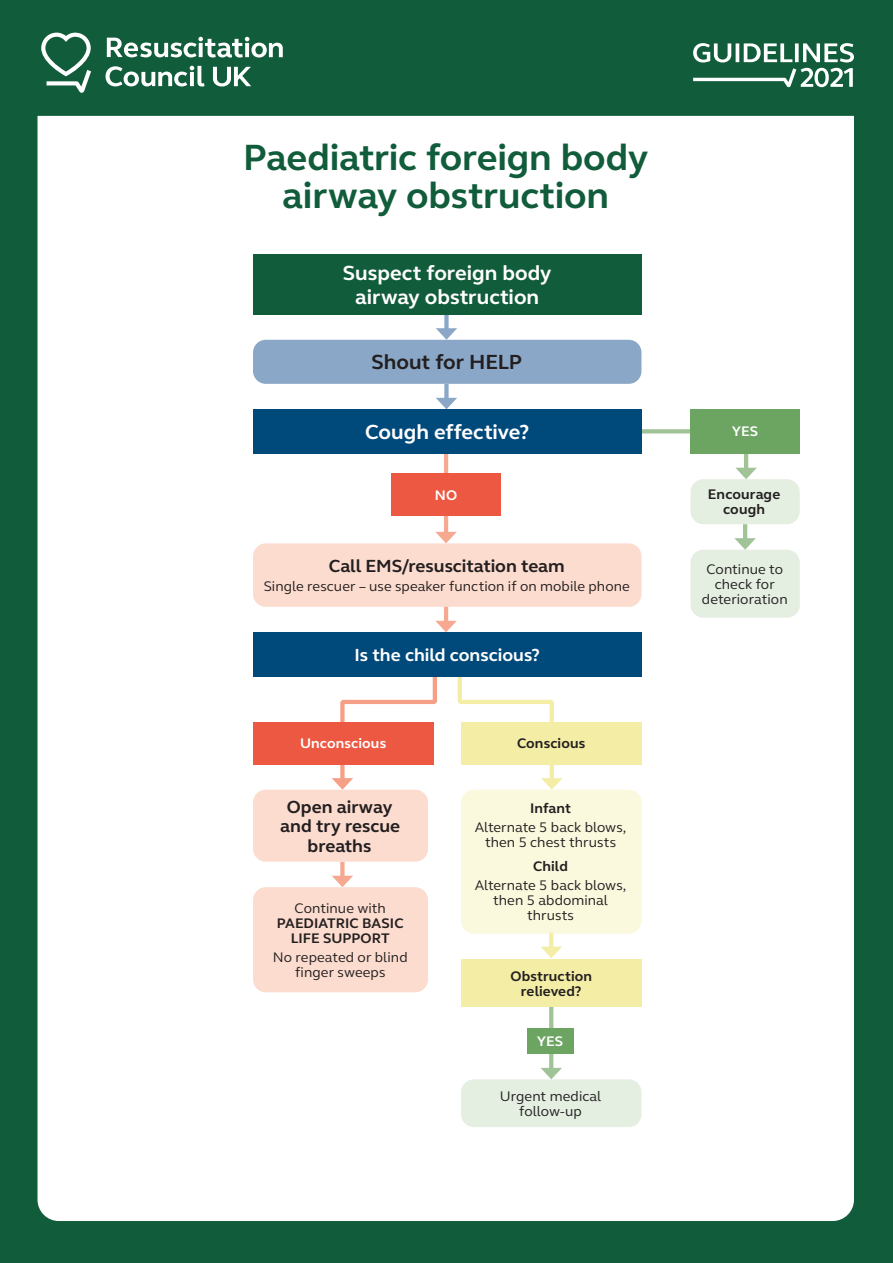
<style>
.page{position:relative;width:893px;height:1263px;background:#115c3b}
.page>*{position:absolute;margin:0;border:0;box-sizing:border-box;transform-origin:0 0}
.t1{font:700 37.5px/37.5px "Resus";letter-spacing:-.005em;color:#115c3b;text-align:center}
.ALG_b-head{font:700 21px/24px "Resus";color:#fff;text-align:center}
.ALG_c-head{font:700 21px "Resus";letter-spacing:-.005em;color:#fff}
.ALG_c-head-2{font:700 21px "Resus";letter-spacing:-.005em;color:#231f20}
.ALG_d-head{font:700 18px/19.5px "Resus";color:#231f20;text-align:center}
.ALG_d-head-2{font:700 18px "Resus";color:#fff}
.ALG_body_copy{font:14.25px/15px "Resus";letter-spacing:.005em;color:#231f20;text-align:center}
.ALG_body_copy_BOLD{font:700 14.25px/15px "Resus";letter-spacing:.005em;color:#231f20;text-align:center}
.ALG_body_copy_BOLD-2{font:14.25px/15px "Resus";letter-spacing:.005em;color:#231f20;text-align:center}
._04_Body_copy_roman{font:700 14.25px "Resus";letter-spacing:.01em;color:#fff}
.ALG_body_copy_BOLD-3{font:700 14.25px "Resus";letter-spacing:.005em;color:#fff}
.s1{font-weight:400}
</style>
<div class="page">
<svg style="left:107px;top:37px;width:176px;height:21px"></svg>
<svg style="left:106px;top:66px;width:98px;height:20px"></svg>
<svg style="left:213px;top:67px;width:38px;height:20px"></svg>
<svg style="left:41px;top:33px;width:50px;height:60px"></svg>
<div style="left:38px;top:116px;width:816px;height:1105px;background:#fff"></div>
<svg style="left:693px;top:43px;width:161px;height:44px"></svg>
<hr style="left:444px;top:453px;width:4px;height:83px;background:#f6a990">
<svg style="left:435px;top:532px;width:22px;height:11px"></svg>
<svg style="left:549px;top:1007px;width:4px;height:61px"></svg>
<svg style="left:541px;top:1068px;width:21px;height:11px"></svg>
<div style="left:690px;top:479px;width:110px;height:45px;background:#e4eee1;border-radius:13px"></div>
<div style="left:690px;top:550px;width:110px;height:68px;background:#e4eee1;border-radius:13px"></div>
<div style="left:444px;top:314px;width:5px;height:18px;background:#8ba7c7"></div>
<svg style="left:436px;top:328px;width:21px;height:12px"></svg>
<div style="left:444px;top:384px;width:5px;height:18px;background:#8ba7c7"></div>
<div style="left:253px;top:254px;width:388px;height:60px;background:#115c3b"></div>
<div style="left:253px;top:340px;width:388px;height:44px;background:#8ba7c7;border-radius:13px"></div>
<div style="left:253px;top:543px;width:388px;height:64px;background:#fcdccf;border-radius:13px"></div>
<hr style="left:444px;top:607px;width:4px;height:18px;background:#f6a990">
<div style="left:340px;top:862px;width:5px;height:17px;background:#f6a990"></div>
<svg style="left:332px;top:876px;width:21px;height:11px"></svg>
<div style="left:461px;top:790px;width:180px;height:144px;background:#faf8dd;border-radius:13px"></div>
<hr style="left:743px;top:524px;width:4px;height:18px;background:#a1c398">
<svg style="left:734px;top:538px;width:22px;height:12px"></svg>
<div style="left:253px;top:790px;width:175px;height:72px;background:#fcdccf;border-radius:13px"></div>
<div style="left:253px;top:887px;width:175px;height:105px;background:#fcdccf;border-radius:13px"></div>
<svg style="left:253px;top:621px;width:388px;height:169px;background:#b7b6b8"></svg>
<div style="left:461px;top:1079px;width:180px;height:48px;background:#e4eee1;border-radius:13px"></div>
<svg style="left:527px;top:1028px;width:47px;height:26px"></svg>
<svg style="left:549px;top:933px;width:4px;height:13px"></svg>
<svg style="left:461px;top:946px;width:180px;height:61px;background:#f6f0b7"></svg>
<svg style="left:253px;top:398px;width:547px;height:118px;background:#aab8be"></svg>
<p class="t1" style="left:243px;top:139px;width:407px">Paediatric foreign body airway obstruction</p>
<p class="ALG_b-head" style="left:343px;top:261px;width:210px">Suspect foreign body airway obstruction</p>
<p class="ALG_c-head-2" style="left:372px;top:349px;width:152px">Shout for HELP</p>
<p class="ALG_c-head" style="left:365px;top:419px;width:166px">Cough effective?</p>
<p class="ALG_body_copy_BOLD-3" style="left:435px;top:486px;width:24px">NO</p>
<p class="ALG_d-head" style="left:329px;top:556px;width:238px">Call EMS/resuscitation team</p>
<p class="ALG_body_copy_BOLD-2" style="left:264px;top:579px;width:368px">Single rescuer – use speaker function if on mobile phone</p>
<p class="ALG_d-head-2" style="left:355px;top:644px;width:187px">Is the child conscious?</p>
<p class="_04_Body_copy_roman" style="left:300px;top:735px;width:88px">Unconscious</p>
<p class="ALG_body_copy_BOLD" style="left:517px;top:736px;width:70px">Conscious</p>
<p class="ALG_d-head" style="left:280px;top:797px;width:121px">Open airway and try rescue breaths</p>
<p class="ALG_body_copy_BOLD" style="left:277px;top:900px;width:128px"><span class="s1">Continue with<br></span>PAEDIATRIC BASIC<br>LIFE SUPPORT</p>
<p class="ALG_body_copy_BOLD-2" style="left:273px;top:950px;width:136px">No repeated or blind finger sweeps</p>
<p class="ALG_body_copy_BOLD" style="left:530px;top:801px;width:42px">Infant</p>
<p class="ALG_body_copy" style="left:475px;top:820px;width:153px">Alternate 5 back blows, then 5 chest thrusts</p>
<p class="ALG_body_copy_BOLD" style="left:533px;top:859px;width:36px">Child</p>
<p class="ALG_body_copy" style="left:475px;top:878px;width:153px">Alternate 5 back blows, then 5 abdominal thrusts</p>
<p class="ALG_body_copy_BOLD" style="left:510px;top:968px;width:83px">Obstruction relieved?</p>
<p class="ALG_body_copy_BOLD-3" style="left:537px;top:1032px;width:27px">YES</p>
<p class="ALG_body_copy" style="left:500px;top:1088px;width:103px">Urgent medical follow-up</p>
<p class="ALG_body_copy_BOLD-3" style="left:732px;top:423px;width:27px">YES</p>
<p class="ALG_body_copy_BOLD" style="left:708px;top:487px;width:74px">Encourage cough</p>
<p class="ALG_body_copy" style="left:702px;top:562px;width:87px">Continue to check for deterioration</p>
</div>
